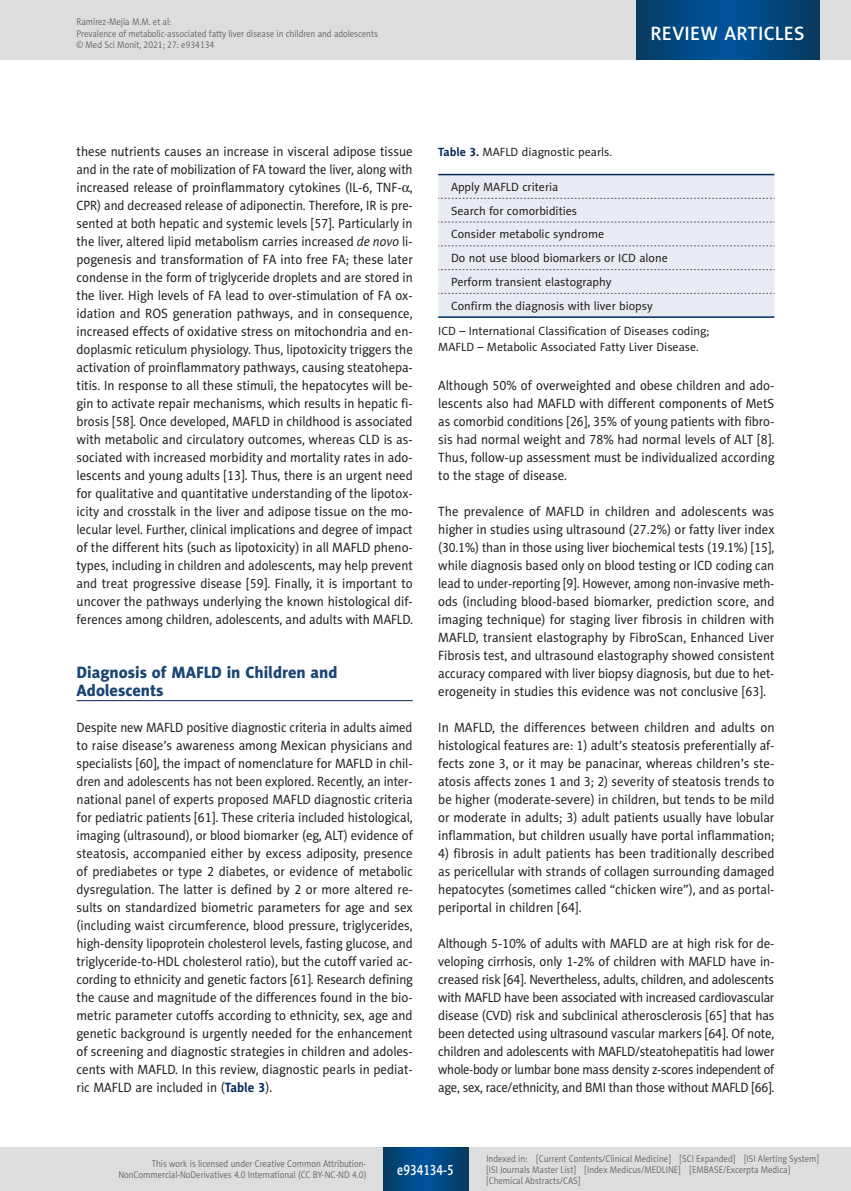
<style>
.page{position:relative;width:851px;height:1191px;background:#fff}
.page>*{position:absolute;margin:0;border:0;box-sizing:border-box;transform-origin:0 0}
.t1{font:19.5px "Naomi Sans EFN Medium";letter-spacing:.015em;color:#fff}
.MSM_Headline_1{font:16.5px/18px "Naomi Sans EFN Heavy";color:#1a4574}
.t2{font:15px "Naomi Sans EFN Medium";color:#fff;scale:.8 1}
.MSM_Body{font:13.5px/18px "Naomi Sans EFN";color:#231f20;text-align:justify;scale:.95 1}
.MSM_Body-2{font:13.5px/18px "Naomi Sans EFN";color:#231f20;text-align:justify;scale:.94 1}
.MSM_Body-3{font:13.5px/18px "Naomi Sans EFN";color:#231f20;text-align:justify;scale:.96 1}
.MSM_Tabela_zawartosc{font:12px "Naomi Sans EFN";color:#231f20}
.MSM_Table_podpis_dol{font:12px/15.8px "Naomi Sans EFN";color:#231f20}
.MSM_Tabela_tytul{font:12px "Naomi Sans EFN";color:#231f20}
.t3{font:9.75px/11.2px "Naomi Sans EFN Light";color:#57585a;scale:.9 1}
.s1{font-family:"Standard Sym L"}
.s2{font-style:italic}
.s3{font-weight:700;color:#00295c}
</style>
<div class="page">
<hr style="left:77px;top:700px;width:335px;height:1px;background:#00295c">
<div style="left:438px;top:175px;width:336px;height:141px;background:#e8ebf2"></div>
<svg style="left:438px;top:222px;width:336px;height:1px"></svg>
<svg style="left:438px;top:246px;width:336px;height:1px"></svg>
<svg style="left:438px;top:269px;width:336px;height:1px"></svg>
<hr style="left:438px;top:174px;width:336px;height:1px;background:#00295c">
<svg style="left:438px;top:198px;width:336px;height:1px"></svg>
<svg style="left:438px;top:293px;width:336px;height:1px"></svg>
<hr style="left:438px;top:316px;width:336px;height:2px;background:#00295c">
<div style="left:0;top:1148px;width:850px;height:43px;background:#dcdddf"></div>
<svg style="left:383px;top:1147px;width:85px;height:43px;background:#02477e"></svg>
<div style="left:0;top:0;width:850px;height:60px;background:#dcdddf"></div>
<svg style="left:636px;top:0;width:183px;height:60px;background:#02477e"></svg>
<p class="t3" style="left:77px;top:16px;width:336px">Ramírez-Mejía M.M. et al:<br>Prevalence of metabolic-associated fatty liver disease in children and adolescents © Med Sci Monit, 2021; 27: e934134</p>
<h1 class="t1" style="left:650px;top:22px;width:155px">REVIEW ARTICLES</h1>
<p class="MSM_Body" style="left:77px;top:142px;width:355px">these nutrients causes an increase in visceral adipose tissue and in the rate of mobilization of FA toward the liver, along with increased release of proinflammatory cytokines (IL-6, TNF-<span class="s1">a</span>, CPR) and decreased release of adiponectin. Therefore, IR is pre&shy;sented at both hepatic and systemic levels [57]. Particularly in the liver, altered lipid metabolism carries increased <span class="s2">de novo</span> li&shy;pogenesis and transformation of FA into free FA; these later condense in the form of triglyceride droplets and are stored in the liver. High levels of FA lead to over-stimulation of FA ox&shy;idation and ROS generation pathways, and in consequence, increased effects of oxidative stress on mitochondria and en&shy;doplasmic reticulum physiology. Thus, lipotoxicity triggers the activation of proinflammatory pathways, causing steatohepa&shy;titis. In response to all these stimuli, the hepatocytes will be&shy;gin to activate repair mechanisms, which results in hepatic fi&shy;brosis [58]. Once developed, MAFLD in childhood is associated with metabolic and circulatory outcomes, whereas CLD is as&shy;sociated with increased morbidity and mortality rates in ado&shy;lescents and young adults [13]. Thus, there is an urgent need for qualitative and quantitative understanding of the lipotox&shy;icity and crosstalk in the liver and adipose tissue on the mo&shy;lecular level. Further, clinical implications and degree of impact of the different hits (such as lipotoxicity) in all MAFLD pheno&shy;types, including in children and adolescents, may help prevent and treat progressive disease [59]. Finally, it is important to uncover the pathways underlying the known histological dif&shy;ferences among children, adolescents, and adults with MAFLD.</p>
<p class="MSM_Headline_1" style="left:77px;top:663px;width:262px">Diagnosis of MAFLD in Children and<br>Adolescents</p>
<p class="MSM_Body-2" style="left:77px;top:718px;width:359px">Despite new MAFLD positive diagnostic criteria in adults aimed to raise disease’s awareness among Mexican physicians and specialists [60], the impact of nomenclature for MAFLD in chil&shy;dren and adolescents has not been explored. Recently, an inter&shy;national panel of experts proposed MAFLD diagnostic criteria for pediatric patients [61]. These criteria included histological, imaging (ultrasound), or blood biomarker (eg, ALT) evidence of steatosis, accompanied either by excess adiposity, presence of prediabetes or type 2 diabetes, or evidence of metabolic dysregulation. The latter is defined by 2 or more altered re&shy;sults on standardized biometric parameters for age and sex (including waist circumference, blood pressure, triglycerides, high-density lipoprotein cholesterol levels, fasting glucose, and triglyceride-to-HDL cholesterol ratio), but the cutoff varied ac&shy;cording to ethnicity and genetic factors [61]. Research defining the cause and magnitude of the differences found in the bio&shy;metric parameter cutoffs according to ethnicity, sex, age and genetic background is urgently needed for the enhancement of screening and diagnostic strategies in children and adoles&shy;cents with MAFLD. In this review, diagnostic pearls in pediat&shy;ric MAFLD are included in (<span class="s3">Table 3</span>).</p>
<p class="MSM_Tabela_tytul" style="left:438px;top:145px;width:175px"><span class="s3">Table 3.</span> MAFLD diagnostic pearls.</p>
<p class="MSM_Tabela_zawartosc" style="left:451px;top:180px;width:109px">Apply MAFLD criteria</p>
<p class="MSM_Tabela_zawartosc" style="left:451px;top:204px;width:128px">Search for comorbidities</p>
<p class="MSM_Tabela_zawartosc" style="left:451px;top:227px;width:155px">Consider metabolic syndrome</p>
<p class="MSM_Tabela_zawartosc" style="left:451px;top:251px;width:218px">Do not use blood biomarkers or ICD alone</p>
<p class="MSM_Tabela_zawartosc" style="left:451px;top:275px;width:162px">Perform transient elastography</p>
<p class="MSM_Tabela_zawartosc" style="left:451px;top:299px;width:203px">Confirm the diagnosis with liver biopsy</p>
<p class="MSM_Table_podpis_dol" style="left:438px;top:323px;width:273px">ICD – International Classification of Diseases coding;<br>MAFLD – Metabolic Associated Fatty Liver Disease.</p>
<p class="MSM_Body" style="left:438px;top:376px;width:355px">Although 50% of overweighted and obese children and ado&shy;lescents also had MAFLD with different components of MetS as comorbid conditions [26], 35% of young patients with fibro&shy;sis had normal weight and 78% had normal levels of ALT [8].<br>Thus, follow-up assessment must be individualized according to the stage of disease.</p>
<p class="MSM_Body-3" style="left:438px;top:502px;width:352px">The prevalence of MAFLD in children and adolescents was higher in studies using ultrasound (27.2%) or fatty liver index (30.1%) than in those using liver biochemical tests (19.1%) [15], while diagnosis based only on blood testing or ICD coding can lead to under-reporting [9]. However, among non-invasive meth&shy;ods (including blood-based biomarker, prediction score, and imaging technique) for staging liver fibrosis in children with MAFLD, transient elastography by FibroScan, Enhanced Liver Fibrosis test, and ultrasound elastography showed consistent accuracy compared with liver biopsy diagnosis, but due to het&shy;erogeneity in studies this evidence was not conclusive [63].</p>
<p class="MSM_Body-3" style="left:438px;top:718px;width:352px">In MAFLD, the differences between children and adults on histological features are: 1) adult’s steatosis preferentially af&shy;fects zone 3, or it may be panacinar, whereas children’s ste&shy;atosis affects zones 1 and 3; 2) severity of steatosis trends to be higher (moderate-severe) in children, but tends to be mild or moderate in adults; 3) adult patients usually have lobular inflammation, but children usually have portal inflammation;</p>
<p class="MSM_Body" style="left:438px;top:844px;width:355px">4) fibrosis in adult patients has been traditionally described as pericellular with strands of collagen surrounding damaged hepatocytes (sometimes called “chicken wire”), and as portal&shy;periportal in children [64].</p>
<p class="MSM_Body" style="left:438px;top:934px;width:355px">Although 5-10% of adults with MAFLD are at high risk for de&shy;veloping cirrhosis, only 1-2% of children with MAFLD have in&shy;creased risk [64]. Nevertheless, adults, children, and adolescents with MAFLD have been associated with increased cardiovascular disease (CVD) risk and subclinical atherosclerosis [65] that has been detected using ultrasound vascular markers [64]. Of note, children and adolescents with MAFLD/steatohepatitis had lower whole-body or lumbar bone mass density z-scores independent of age, sex, race/ethnicity, and BMI than those without MAFLD [66].</p>
<p class="t3" style="left:118px;top:1158px;width:277px;text-align:right">This work is licensed under Creative Common Attribution-<br>NonCommercial-NoDerivatives 4.0 International (CC BY-NC-ND 4.0)</p>
<p class="t2" style="left:397px;top:1160px;width:72px">e934134-5</p>
<p class="t3" style="left:486px;top:1152px;width:371px">Indexed in: [Current Contents/Clinical Medicine] [SCI Expanded] [ISI Alerting System] [ISI Journals Master List] [Index Medicus/MEDLINE] [EMBASE/Excerpta Medica] [Chemical Abstracts/CAS]</p>
</div>
